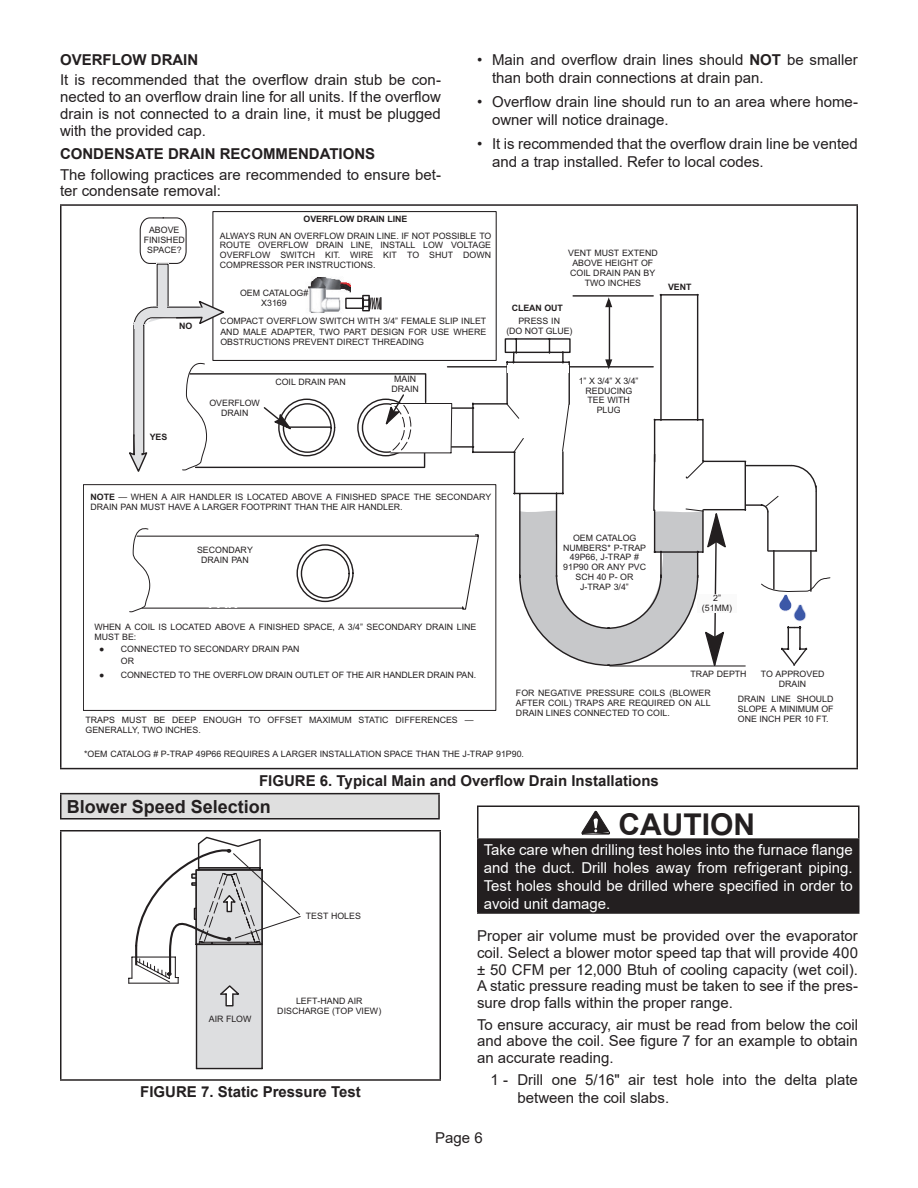
<style>
.page{position:relative;width:918px;height:1188px;background:#fff}
.page>*{position:absolute;margin:0;border:0;box-sizing:border-box;transform-origin:0 0}
.WARNING_20pt{font:700 30px "Arial";color:#231f20}
.Header_1_TOC{font:700 18px "Arial";color:#231f20}
.paragraph{font:15px/16.8px "Arial";color:#231f20}
.White_10pt{font:15px/18px "Arial";color:#fff;text-align:justify}
.head_left_10pt{font:700 15px "Arial";color:#231f20}
.t1{font:700 14.7px "Arial";color:#fff}
.t2{font:8.85px/9.8px "Arial";color:#231f20;text-align:center}
.t3{font:700 8.85px "Arial";color:#231f20}
.s1{font-weight:700}
</style>
<div class="page">
<hr style="left:60px;top:204px;width:798px;height:2px;background:#231f20">
<hr style="left:60px;top:206px;width:2px;height:562px;background:#231f20">
<hr style="left:856px;top:206px;width:2px;height:562px;background:#231f20">
<hr style="left:60px;top:768px;width:798px;height:1px;background:#231f20">
<svg style="left:504px;top:293px;width:195px;height:67px"></svg>
<svg style="left:605px;top:297px;width:7px;height:10px"></svg>
<svg style="left:608px;top:299px;width:91px;height:61px"></svg>
<svg style="left:781px;top:627px;width:26px;height:39px"></svg>
<svg style="left:139px;top:211px;width:358px;height:149px"></svg>
<svg style="left:344px;top:294px;width:38px;height:18px"></svg>
<div style="left:156px;top:263px;width:13px;height:45px;background:#adacac"></div>
<div style="left:157px;top:264px;width:12px;height:44px;background:#e0e1e3"></div>
<img style="left:793px;top:612px;width:13px;height:9px">
<div style="left:133px;top:324px;width:12px;height:130px;background:#aaaaab"></div>
<div style="left:133px;top:325px;width:11px;height:129px;background:#e0e1e3;border:1px solid #231f20"></div>
<div style="left:135px;top:322px;width:8px;height:7px;background:#e0e1e3"></div>
<svg style="left:133px;top:299px;width:94px;height:29px"></svg>
<svg style="left:129px;top:360px;width:701px;height:252px"></svg>
<div style="left:83px;top:484px;width:413px;height:227px;border:1px solid #231f20"></div>
<svg style="left:262px;top:393px;width:190px;height:74px"></svg>
<svg style="left:517px;top:508px;width:210px;height:159px"></svg>
<hr style="left:610px;top:665px;width:135px;height:2px;background:#231f20">
<div style="left:697px;top:595px;width:39px;height:18px;background:#fafafa"></div>
<div style="left:61px;top:794px;width:378px;height:25px;background:#dfdfdf"></div>
<hr style="left:60px;top:793px;width:380px;height:1px;background:#231f20">
<hr style="left:60px;top:818px;width:380px;height:2px;background:#231f20">
<hr style="left:60px;top:794px;width:2px;height:24px;background:#231f20">
<hr style="left:438px;top:794px;width:2px;height:24px;background:#231f20">
<hr style="left:60px;top:830px;width:381px;height:2px;background:#231f20">
<hr style="left:60px;top:832px;width:2px;height:247px;background:#231f20">
<hr style="left:440px;top:832px;width:1px;height:247px;background:#231f20">
<hr style="left:60px;top:1079px;width:381px;height:2px;background:#231f20">
<svg style="left:128px;top:837px;width:173px;height:232px"></svg>
<div style="left:478px;top:839px;width:381px;height:74px;background:#231f20"></div>
<hr style="left:477px;top:806px;width:383px;height:1px;background:#231f20">
<hr style="left:477px;top:807px;width:1px;height:31px;background:#231f20">
<hr style="left:858px;top:807px;width:2px;height:31px;background:#231f20">
<hr style="left:477px;top:838px;width:383px;height:2px;background:#231f20">
<hr style="left:477px;top:840px;width:1px;height:72px;background:#231f20">
<hr style="left:858px;top:840px;width:2px;height:72px;background:#231f20">
<hr style="left:477px;top:912px;width:383px;height:2px;background:#231f20">
<svg style="left:581px;top:810px;width:29px;height:25px"></svg>
<p class="head_left_10pt" style="left:60px;top:49px;width:140px">OVERFLOW DRAIN</p>
<p class="paragraph" style="left:60px;top:72px;width:382px;text-align:justify">It is recommended that the overflow drain stub be con&shy;nected to an overflow drain line for all units. If the overflow drain is not connected to a drain line, it must be plugged with the provided cap.</p>
<p class="head_left_10pt" style="left:60px;top:143px;width:317px">CONDENSATE DRAIN RECOMMENDATIONS</p>
<p class="paragraph" style="left:60px;top:166px;width:382px">The following practices are recommended to ensure bet&shy;ter condensate removal:</p>
<p class="paragraph" style="left:492px;top:51px;width:367px;line-height:18px;text-indent:-15px">• Main and overflow drain lines should <span class="s1">NOT</span> be smaller than both drain connections at drain pan.</p>
<p class="paragraph" style="left:492px;top:93px;width:367px;line-height:18px;text-indent:-15px">• Overflow drain line should run to an area where home&shy;owner will notice drainage.</p>
<p class="paragraph" style="left:492px;top:135px;width:367px;line-height:18px;text-indent:-15px">• It is recommended that the overflow drain line be vented and a trap installed. Refer to local codes.</p>
<p class="t2" style="left:144px;top:225px;width:43px">ABOVE<br>FINISHED<br>SPACE?</p>
<p class="t2" style="left:220px;top:210px;width:273px;line-height:17px"><span class="s1">OVERFLOW DRAIN LINE<br></span>ALWAYS RUN AN OVERFLOW DRAIN LINE. IF NOT POSSIBLE TO</p>
<p class="t2" style="left:220px;top:240px;width:273px;text-align:justify">ROUTE OVERFLOW DRAIN LINE, INSTALL LOW VOLTAGE OVERFLOW SWITCH KIT. WIRE KIT TO SHUT DOWN COMPRESSOR PER INSTRUCTIONS.</p>
<p class="t3" style="left:179px;top:320px;width:15px">NO</p>
<p class="t3" style="left:150px;top:431px;width:19px">YES</p>
<p class="t2" style="left:240px;top:288px;width:70px">OEM CATALOG#<br>X3169</p>
<p class="t2" style="left:220px;top:316px;width:268px;line-height:10.2px;text-align:justify">COMPACT OVERFLOW SWITCH WITH 3/4” FEMALE SLIP INLET AND MALE ADAPTER, TWO PART DESIGN FOR USE WHERE OBSTRUCTIONS PREVENT DIRECT THREADING</p>
<p class="t2" style="left:209px;top:398px;width:52px">OVERFLOW<br>DRAIN</p>
<p class="t2" style="left:275px;top:377px;width:72px">COIL DRAIN PAN</p>
<p class="t2" style="left:391px;top:374px;width:29px">MAIN<br>DRAIN</p>
<p class="t2" style="left:568px;top:248px;width:91px">VENT MUST EXTEND<br>ABOVE HEIGHT OF<br>COIL DRAIN PAN BY<br>TWO INCHES</p>
<p class="t3" style="left:512px;top:302px;width:53px">CLEAN OUT</p>
<p class="t2" style="left:506px;top:316px;width:68px">PRESS IN<br>(DO NOT GLUE)</p>
<p class="t3" style="left:668px;top:281px;width:25px">VENT</p>
<p class="t2" style="left:579px;top:376px;width:61px">1” X 3/4” X 3/4”<br>REDUCING<br>TEE WITH<br>PLUG</p>
<p class="t2" style="left:90px;top:492px;width:402px;text-align:left"><span class="s1">NOTE</span> — WHEN A AIR HANDLER IS LOCATED ABOVE A FINISHED SPACE THE SECONDARY<br>DRAIN PAN MUST HAVE A LARGER FOOTPRINT THAN THE AIR HANDLER.</p>
<p class="t2" style="left:197px;top:545px;width:57px">SECONDARY<br>DRAIN PAN</p>
<p class="t1" style="left:208px;top:593px;width:32px">PAN</p>
<p class="t2" style="left:94px;top:622px;width:384px;text-align:left">WHEN A COIL IS LOCATED ABOVE A FINISHED SPACE, A 3/4” SECONDARY DRAIN LINE<br>MUST BE:</p>
<p class="t2" style="left:121px;top:643px;width:180px;line-height:12px;text-align:left;text-indent:-22px">● CONNECTED TO SECONDARY DRAIN PAN<br>OR</p>
<p class="t2" style="left:99px;top:670px;width:379px">● CONNECTED TO THE OVERFLOW DRAIN OUTLET OF THE AIR HANDLER DRAIN PAN.</p>
<p class="t2" style="left:86px;top:715px;width:390px;text-align:left">TRAPS MUST BE DEEP ENOUGH TO OFFSET MAXIMUM STATIC DIFFERENCES —<br>GENERALLY, TWO INCHES.</p>
<p class="t2" style="left:563px;top:533px;width:84px">OEM CATALOG<br>NUMBERS* P-TRAP<br>49P66, J-TRAP #<br>91P90 OR ANY PVC<br>SCH 40 P- OR<br>J-TRAP 3/4”</p>
<p class="t2" style="left:702px;top:593px;width:32px">2” (51MM)</p>
<p class="t2" style="left:691px;top:669px;width:58px">TRAP DEPTH</p>
<p class="t2" style="left:761px;top:669px;width:65px">TO APPROVED<br>DRAIN</p>
<p class="t2" style="left:516px;top:688px;width:196px;line-height:10.2px;text-align:justify">FOR NEGATIVE PRESSURE COILS (BLOWER AFTER COIL) TRAPS ARE REQUIRED ON ALL DRAIN LINES CONNECTED TO COIL.</p>
<p class="t2" style="left:738px;top:694px;width:97px;text-align:justify">DRAIN LINE SHOULD SLOPE A MINIMUM OF ONE INCH PER 10 FT.</p>
<p class="t2" style="left:84px;top:749px;width:441px">*OEM CATALOG # P-TRAP 49P66 REQUIRES A LARGER INSTALLATION SPACE THAN THE J-TRAP 91P90.</p>
<p class="head_left_10pt" style="left:259px;top:770px;width:401px">FIGURE 6. Typical Main and Overflow Drain Installations</p>
<p class="Header_1_TOC" style="left:67px;top:794px;width:206px">Blower Speed Selection</p>
<p class="WARNING_20pt" style="left:618px;top:803px;width:138px">CAUTION</p>
<p class="White_10pt" style="left:484px;top:840px;width:370px">Take care when drilling test holes into the furnace flange and the duct. Drill holes away from refrigerant piping.<br>Test holes should be drilled where specified in order to avoid unit damage.</p>
<p class="paragraph" style="left:477px;top:927px;width:383px;text-align:justify">Proper air volume must be provided over the evaporator coil. Select a blower motor speed tap that will provide 400 ± 50 CFM per 12,000 Btuh of cooling capacity (wet coil).<br>A static pressure reading must be taken to see if the pres&shy;sure drop falls within the proper range.</p>
<p class="paragraph" style="left:477px;top:1016px;width:383px;text-align:justify">To ensure accuracy, air must be read from below the coil and above the coil. See figure 7 for an example to obtain an accurate reading.</p>
<p class="paragraph" style="left:518px;top:1070px;width:342px;line-height:18px;text-indent:-27px">1 - Drill one 5/16" air test hole into the delta plate between the coil slabs.</p>
<p class="t2" style="left:306px;top:911px;width:57px">TEST HOLES</p>
<p class="t2" style="left:277px;top:996px;width:106px">LEFT-HAND AIR<br>DISCHARGE (TOP VIEW)</p>
<p class="t2" style="left:209px;top:1014px;width:44px">AIR FLOW</p>
<p class="head_left_10pt" style="left:140px;top:1081px;width:222px">FIGURE 7. Static Pressure Test</p>
<h3 class="paragraph" style="left:435px;top:1129px;width:49px">Page 6</h3>
</div>
